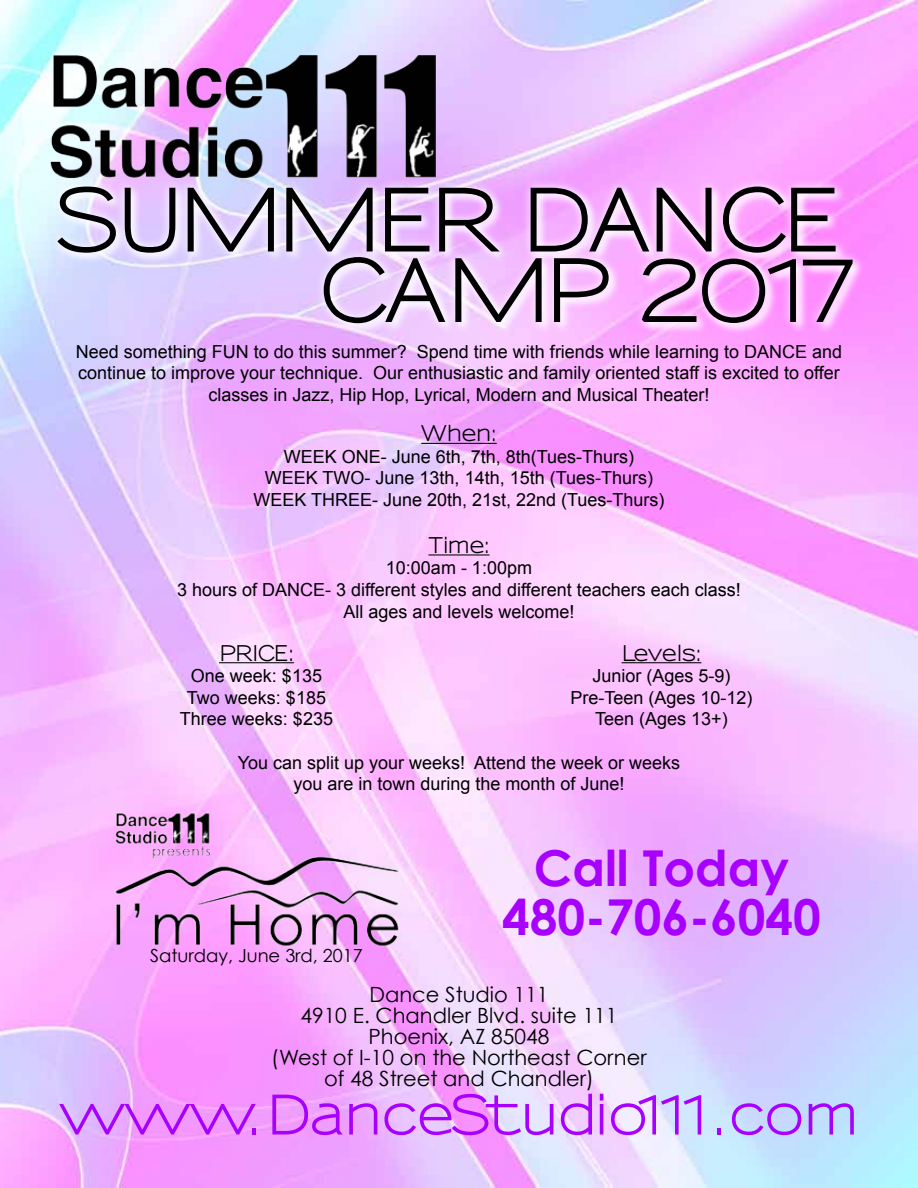
<style>
.page{position:relative;width:918px;height:1188px;background:#fff}
.page>*{position:absolute;margin:0;border:0;box-sizing:border-box;transform-origin:0 0}
.t1{font:700 84px/70.5px "Sansumi";letter-spacing:-.09em;color:#000;text-align:right}
.t2{font:700 52.5px "Sansumi";color:#a700ff}
.t3{font:700 49.5px/49.5px "Century Gothic";color:#a700ff;text-align:center}
.t4{font:21px/21px "Century Gothic";color:#000;text-align:center}
.t5{font:700 21px "Sansumi";color:#000}
.t6{font:18px/21.6px "Arial";color:#000;text-align:center}
.t7{font:18px "Century Gothic";color:#000}
</style>
<div class="page">
<img style="left:0;top:0;width:918px;height:1188px">
<svg style="left:54px;top:183px;width:810px;height:152px;background:#f2aefd"></svg>
<svg style="left:48px;top:176px;width:812px;height:156px;background:#f0cbfd"></svg>
<hr style="left:421px;top:443px;width:76px;height:1px;background:#000">
<hr style="left:428px;top:554px;width:62px;height:2px;background:#000">
<img style="left:43px;top:42px;width:405px;height:150px">
<img style="left:94px;top:798px;width:324px;height:162px">
<hr style="left:219px;top:662px;width:75px;height:1px;background:#000">
<hr style="left:622px;top:662px;width:79px;height:1px;background:#000">
<h1 class="t1" style="left:54px;top:189px;width:812px">SUMMER DANCE<br>CAMP 2017</h1>
<p class="t6" style="left:76px;top:341px;width:768px">Need something FUN to do this summer? Spend time with friends while learning to DANCE and continue to improve your technique. Our enthusiastic and family oriented staff is excited to offer classes in Jazz, Hip Hop, Lyrical, Modern and Musical Theater!</p>
<p class="t5" style="left:421px;top:422px;width:77px">When:</p>
<p class="t6" style="left:253px;top:446px;width:413px">WEEK ONE- June 6th, 7th, 8th(Tues-Thurs)<br>WEEK TWO- June 13th, 14th, 15th (Tues-Thurs)<br>WEEK THREE- June 20th, 21st, 22nd (Tues-Thurs)</p>
<p class="t5" style="left:428px;top:533px;width:63px">Time:</p>
<p class="t6" style="left:177px;top:558px;width:565px">10:00am - 1:00pm<br>3 hours of DANCE- 3 different styles and different teachers each class!<br>All ages and levels welcome!</p>
<p class="t5" style="left:219px;top:641px;width:76px">PRICE:</p>
<p class="t6" style="left:180px;top:665px;width:155px">One week: $135<br>Two weeks: $185<br>Three weeks: $235</p>
<p class="t5" style="left:622px;top:641px;width:81px">Levels:</p>
<p class="t6" style="left:570px;top:665px;width:184px">Junior (Ages 5-9)<br>Pre-Teen (Ages 10-12)<br>Teen (Ages 13+)</p>
<p class="t6" style="left:238px;top:752px;width:444px">You can split up your weeks! Attend the week or weeks you are in town during the month of June!</p>
<p class="t7" style="left:150px;top:945px;width:214px">Saturday, June 3rd, 2017</p>
<h3 class="t3" style="left:502px;top:842px;width:320px">Call Today<br>480-706-6040</h3>
<p class="t4" style="left:271px;top:984px;width:377px">Dance Studio 111<br>4910 E. Chandler Blvd. suite 111<br>Phoenix, AZ 85048<br>(West of I-10 on the Northeast Corner of 48 Street and Chandler)</p>
<h2 class="t2" style="left:59px;top:1086px;width:801px">www.DanceStudio111.com</h2>
</div>
